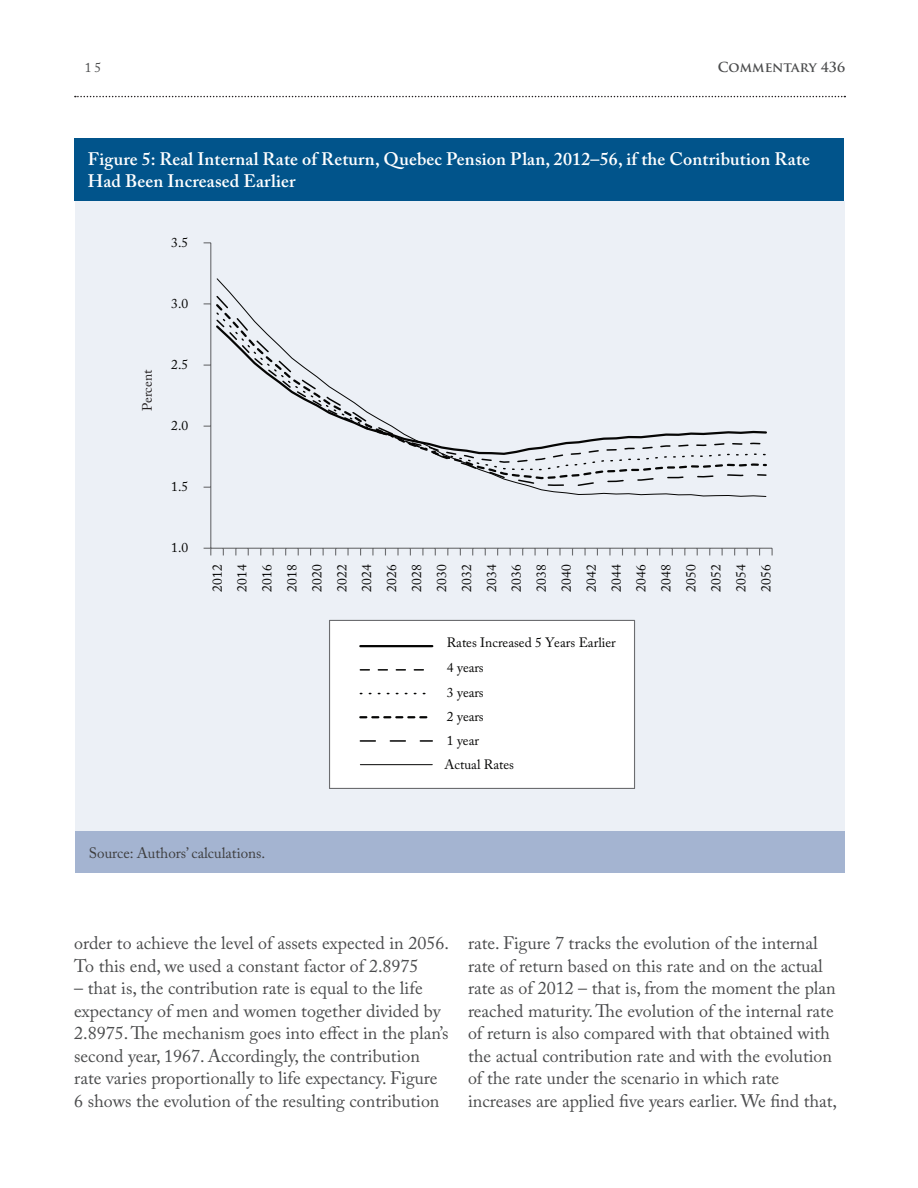
<style>
.page{position:relative;width:918px;height:1188px;background:#fff}
.page>*{position:absolute;margin:0;border:0;box-sizing:border-box;transform-origin:0 0}
.Body_Copy{font:18px/22.5px "Adobe Caslon Pro";color:#4b4c4d}
.Table_Header{font:600 18px/22.5px "Adobe Caslon Pro";letter-spacing:.01em;color:#fff}
.foot_note_2{font:15px "Adobe Caslon Pro";color:#3e3e3f}
.t1{font:13.5px/24.9px "Adobe Caslon Pro";color:#050504}
.t2{font:700 13.5px "Trajan Pro";color:#4b4c4d}
.t3{font:13.5px "Adobe Caslon Pro";color:#231f20}
.t4{font:13.5px "Adobe Caslon Pro";color:#4b4c4d}
</style>
<div class="page">
<svg style="left:75px;top:96px;width:770px;height:1px"></svg>
<div style="left:75px;top:201px;width:770px;height:630px;background:#ecf0f6"></div>
<div style="left:74px;top:138px;width:770px;height:63px;background:#01548b"></div>
<div style="left:75px;top:831px;width:770px;height:42px;background:#a4b4d1"></div>
<div style="left:330px;top:620px;width:305px;height:168px;background:#fff"></div>
<div style="left:329px;top:620px;width:306px;height:169px;border:1px solid #6c6d70"></div>
<hr style="left:210px;top:243px;width:1px;height:305px;background:#6c6d70">
<hr style="left:211px;top:548px;width:561px;height:1px;background:#6c6d70">
<svg style="left:204px;top:548px;width:7px;height:7px"></svg>
<svg style="left:347px;top:549px;width:2px;height:6px"></svg>
<svg style="left:372px;top:549px;width:2px;height:6px"></svg>
<svg style="left:397px;top:549px;width:2px;height:6px"></svg>
<svg style="left:559px;top:549px;width:2px;height:6px"></svg>
<svg style="left:584px;top:549px;width:2px;height:6px"></svg>
<svg style="left:609px;top:549px;width:2px;height:6px"></svg>
<hr style="left:360px;top:645px;width:72px;height:2px;background:#050504">
<svg style="left:360px;top:669px;width:64px;height:2px"></svg>
<svg style="left:360px;top:693px;width:66px;height:1px"></svg>
<svg style="left:360px;top:716px;width:68px;height:2px"></svg>
<svg style="left:360px;top:740px;width:72px;height:2px"></svg>
<hr style="left:360px;top:764px;width:72px;height:1px;background:#050504">
<svg style="left:216px;top:278px;width:551px;height:219px"></svg>
<p class="t4" style="left:85px;top:59px;width:18px">15</p>
<p class="t2" style="left:718px;top:59px;width:129px">COMMENTARY 436</p>
<p class="Table_Header" style="left:88px;top:147px;width:724px">Figure 5: Real Internal Rate of Return, Quebec Pension Plan, 2012–56, if the Contribution Rate<br>Had Been Increased Earlier</p>
<p class="t1" style="left:171px;top:230px;width:18px">3.5</p>
<p class="t1" style="left:171px;top:291px;width:18px">3.0</p>
<p class="t3" style="left:139px;top:411px;width:42px;rotate:-90deg">Percent</p>
<p class="t1" style="left:171px;top:352px;width:18px">2.5</p>
<p class="t1" style="left:171px;top:413px;width:18px">2.0</p>
<p class="t1" style="left:171px;top:474px;width:18px">1.5</p>
<p class="t1" style="left:171px;top:535px;width:18px">1.0</p>
<p class="t1" style="left:205px;top:592px;width:29px;text-align:justify;rotate:-90deg">2012<br>2014<br>2016<br>2018<br>2020<br>2022<br>2024<br>2026<br>2028<br>2030<br>2032<br>2034<br>2036<br>2038<br>2040<br>2042<br>2044<br>2046<br>2048<br>2050<br>2052<br>2054<br>2056</p>
<p class="t1" style="left:447px;top:630px;width:170px">Rates Increased 5 Years Earlier<br>4 years<br>3 years<br>2 years</p>
<p class="t1" style="left:445px;top:729px;width:71px;line-height:23.9px">1 year<br>Actual Rates</p>
<p class="foot_note_2" style="left:89px;top:844px;width:178px">Source: Authors’ calculations.</p>
<p class="Body_Copy" style="left:74px;top:932px;width:376px">order to achieve the level of assets expected in 2056.<br>To this end, we used a constant factor of 2.8975</p>
<p class="Body_Copy" style="left:74px;top:977px;width:376px">– that is, the contribution rate is equal to the life expectancy of men and women together divided by 2.8975. The mechanism goes into effect in the plan’s second year, 1967. Accordingly, the contribution rate varies proportionally to life expectancy. Figure 6 shows the evolution of the resulting contribution</p>
<p class="Body_Copy" style="left:468px;top:932px;width:371px">rate. Figure 7 tracks the evolution of the internal rate of return based on this rate and on the actual rate as of 2012 – that is, from the moment the plan reached maturity. The evolution of the internal rate of return is also compared with that obtained with the actual contribution rate and with the evolution of the rate under the scenario in which rate increases are applied five years earlier. We find that,</p>
</div>
